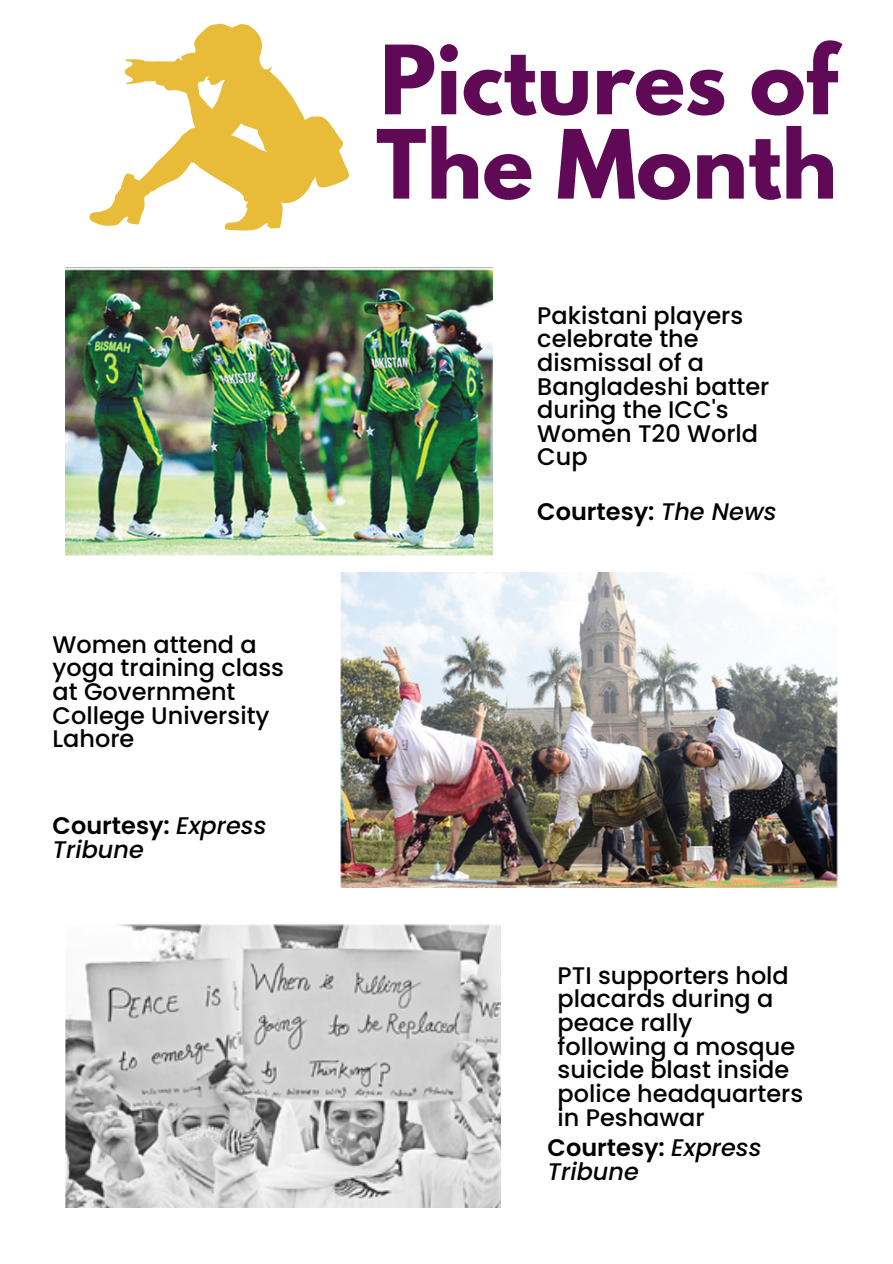
<style>
.page{position:relative;width:893px;height:1264px;background:#fff}
.page>*{position:absolute;margin:0;border:0;box-sizing:border-box;transform-origin:0 0}
.t1{font:700 84.45px/84.3px "League Spartan";color:#600956}
.t2{font:500 24px/23.5px "Poppins";color:#000}
.t3{font:italic 500 24px/23.5px "Poppins";color:#000}
.t4{font:600 24px "Poppins";color:#000}
.s1{font-weight:600;font-style:normal}
.s2{font-weight:500;font-style:italic}
</style>
<div class="page">
<svg style="left:89px;top:23px;width:260px;height:208px"></svg>
<img style="left:66px;top:268px;width:426px;height:287px">
<img style="left:340px;top:572px;width:497px;height:315px">
<img style="left:66px;top:924px;width:434px;height:283px">
<p class="t2" style="left:53px;top:632px;width:233px">Women attend a yoga training class at Government<br>College University<br>Lahore</p>
<p class="t3" style="left:53px;top:813px;width:215px"><span class="s1">Courtesy:</span> Express<br>Tribune</p>
<h1 class="t1" style="left:376px;top:49px;width:462px">Pictures of<br>The Month</h1>
<p class="t2" style="left:537px;top:303px;width:234px">Pakistani players celebrate the dismissal of a<br>Bangladeshi batter during the ICC's<br>Women T20 World<br>Cup</p>
<p class="t4" style="left:537px;top:495px;width:241px">Courtesy: <span class="s2">The News</span></p>
<p class="t2" style="left:557px;top:963px;width:247px">PTI supporters hold placards during a peace rally following a mosque suicide blast inside police headquarters in Peshawar</p>
<p class="t3" style="left:547px;top:1135px;width:215px"><span class="s1">Courtesy:</span> Express<br>Tribune</p>
</div>
